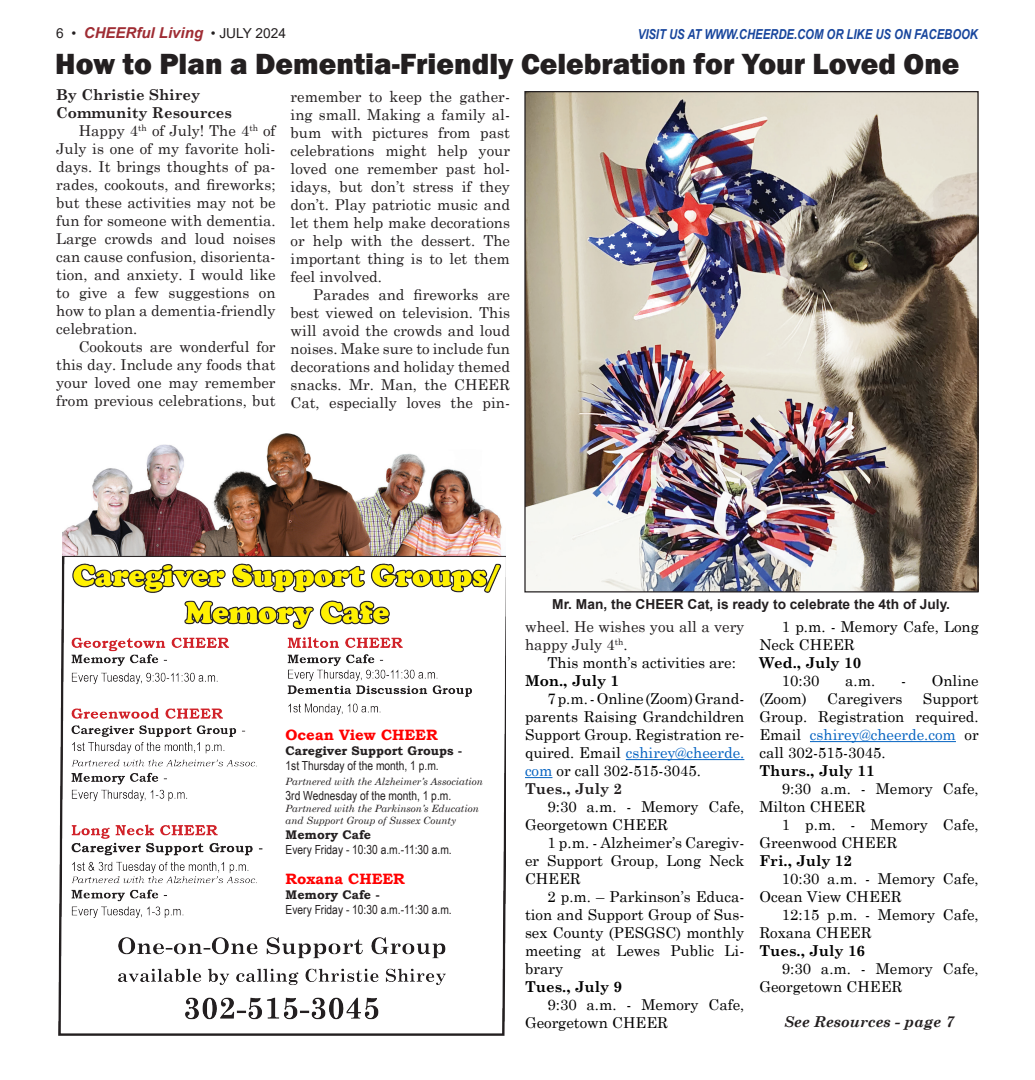
<style>
.page{position:relative;width:1035px;height:1080px;background:#fff}
.page>*{position:absolute;margin:0;border:0;box-sizing:border-box;transform-origin:0 0}
.t1{font:800 30px "Franklin Gothic";color:#231f20}
.No_Spacing{font:15px/18px "Century Schoolbook";color:#231f20;text-align:justify}
.No_Spacing-2{font:15px/18px "Century Schoolbook";color:#000}
.No_Spacing-3{font:700 15px "Century Schoolbook";color:#000}
.No_Spacing-4{font:700 15px "Century Schoolbook";color:#231f20}
.t2{font:italic 700 15px "Arial";color:#9f2c33}
.t3{font:700 15px "Bookman Old Style";color:#f00}
.t4{font:italic 700 15px "Century Schoolbook";color:#231f20}
.t5{font:700 13.75px "Arial";color:#231f20}
.t6{font:italic 700 13.75px "Arial Narrow";color:#18469d}
.t7{font:12.5px/15px "Arial Narrow";color:#231f20}
.t8{font:700 12.5px "Bookman Old Style";color:#231f20}
.t9{font:italic 10px "Century Schoolbook";color:#231f20}
.s1{font-weight:400;font-style:normal;font-size:13.75px;color:#231f20}
.s2{font-family:"Bookman Old Style";font-weight:700}
.s3{color:#0563c1}
</style>
<div class="page">
<img style="left:59px;top:434px;width:447px;height:601px">
<div style="left:285px;top:724px;width:210px;height:199px;background:#fff"></div>
<hr style="left:626px;top:759px;width:118px;height:1px;background:#0563c1">
<svg style="left:525px;top:777px;width:27px;height:1px"></svg>
<hr style="left:810px;top:741px;width:146px;height:1px;background:#0563c1">
<img style="left:526px;top:93px;width:451px;height:497px">
<p class="t2" style="left:56px;top:23px;width:231px"><span class="s1">6 •</span> CHEERful Living <span class="s1">• JULY 2024</span></p>
<p class="t6" style="left:638px;top:24px;width:342px">VISIT US AT WWW.CHEERDE.COM OR LIKE US ON FACEBOOK</p>
<p class="t1" style="left:55px;top:44px;width:906px">How to Plan a Dementia-Friendly Celebration for Your Loved One</p>
<p class="No_Spacing-4" style="left:56px;top:83px;width:146px">By Christie Shirey</p>
<p class="No_Spacing-4" style="left:56px;top:101px;width:177px">Community Resources</p>
<p class="No_Spacing" style="left:56px;top:121px;width:221px;text-indent:22px">Happy 4<sup>th</sup> of July! The 4<sup>th</sup> of July is one of my favorite holi&shy;days. It brings thoughts of pa&shy;rades, cookouts, and fireworks; but these activities may not be fun for someone with dementia.<br>Large crowds and loud noises can cause confusion, disorienta&shy;tion, and anxiety. I would like to give a few suggestions on how to plan a dementia-friendly celebration.</p>
<p class="No_Spacing" style="left:56px;top:337px;width:221px;text-indent:22px">Cookouts are wonderful for this day. Include any foods that your loved one may remember from previous celebrations, but</p>
<p class="No_Spacing" style="left:291px;top:86px;width:221px">remember to keep the gather&shy;ing small. Making a family al&shy;bum with pictures from past celebrations might help your loved one remember past hol&shy;idays, but don’t stress if they don’t. Play patriotic music and let them help make decorations or help with the dessert. The important thing is to let them feel involved.</p>
<p class="No_Spacing" style="left:291px;top:284px;width:221px;text-indent:22px">Parades and fireworks are best viewed on television. This will avoid the crowds and loud noises. Make sure to include fun decorations and holiday themed snacks. Mr. Man, the CHEER Cat, especially loves the pin-</p>
<p class="t3" style="left:286px;top:724px;width:154px">Ocean View CHEER</p>
<p class="t7" style="left:286px;top:742px;width:178px"><span class="s2">Caregiver Support Groups -<br></span>1st Thursday of the month, 1 p.m.</p>
<p class="t9" style="left:286px;top:774px;width:199px">Partnered with the Alzheimer’s Association</p>
<p class="t7" style="left:286px;top:787px;width:167px">3rd Wednesday of the month, 1 p.m.</p>
<p class="t9" style="left:286px;top:801px;width:195px">Partnered with the Parkinson’s Education</p>
<p class="t9" style="left:286px;top:813px;width:172px">and Support Group of Sussex County</p>
<p class="t8" style="left:286px;top:826px;width:87px">Memory Cafe</p>
<p class="t7" style="left:286px;top:841px;width:168px">Every Friday - 10:30 a.m.-11:30 a.m.</p>
<p class="t3" style="left:286px;top:868px;width:121px">Roxana CHEER</p>
<p class="t7" style="left:286px;top:886px;width:168px"><span class="s2">Memory Cafe -<br></span>Every Friday - 10:30 a.m.-11:30 a.m.</p>
<p class="t5" style="left:552px;top:595px;width:399px">Mr. Man, the CHEER Cat, is ready to celebrate the 4th of July.</p>
<p class="No_Spacing" style="left:525px;top:616px;width:221px">wheel. He wishes you all a very happy July 4<sup>th</sup>.</p>
<p class="No_Spacing-2" style="left:548px;top:652px;width:190px">This month’s activities are:</p>
<p class="No_Spacing-3" style="left:525px;top:669px;width:96px">Mon., July 1</p>
<p class="No_Spacing-2" style="left:525px;top:688px;width:221px;text-align:justify;text-indent:22px">7 p.m. - Online (Zoom) Grand&shy;parents Raising Grandchildren Support Group. Registration re&shy;quired. Email <span class="s3">cshirey@cheerde. com</span> or call 302-515-3045.</p>
<p class="No_Spacing-4" style="left:525px;top:777px;width:99px">Tues., July 2</p>
<p class="No_Spacing-2" style="left:525px;top:796px;width:221px;text-indent:22px">9:30 a.m. - Memory Cafe,<br>Georgetown CHEER</p>
<p class="No_Spacing-2" style="left:525px;top:832px;width:221px;text-align:justify;text-indent:22px">1 p.m. - Alzheimer’s Caregiv&shy;er Support Group, Long Neck CHEER</p>
<p class="No_Spacing-2" style="left:525px;top:886px;width:221px;text-align:justify;text-indent:22px">2 p.m. – Parkinson’s Educa&shy;tion and Support Group of Sus&shy;sex County (PESGSC) monthly meeting at Lewes Public Li&shy;brary</p>
<p class="No_Spacing-3" style="left:525px;top:975px;width:99px">Tues., July 9</p>
<p class="No_Spacing-2" style="left:525px;top:994px;width:221px;text-indent:22px">9:30 a.m. - Memory Cafe,<br>Georgetown CHEER</p>
<p class="No_Spacing-2" style="left:759px;top:616px;width:221px;text-indent:22px">1 p.m. - Memory Cafe, Long<br>Neck CHEER</p>
<p class="No_Spacing-3" style="left:759px;top:651px;width:103px">Wed., July 10</p>
<p class="No_Spacing-2" style="left:782px;top:670px;width:39px">10:30</p>
<p class="No_Spacing-2" style="left:845px;top:670px;width:32px">a.m.</p>
<p class="No_Spacing-2" style="left:901px;top:670px;width:79px">- Online</p>
<p class="No_Spacing-2" style="left:759px;top:688px;width:49px">(Zoom)</p>
<p class="No_Spacing-2" style="left:827px;top:688px;width:77px">Caregivers</p>
<p class="No_Spacing-2" style="left:759px;top:688px;width:221px;text-align:justify;text-indent:164px">Support Group. Registration required.<br>Email <span class="s3">cshirey@cheerde.com</span> or call 302-515-3045.</p>
<p class="No_Spacing-3" style="left:759px;top:759px;width:117px">Thurs., July 11</p>
<p class="No_Spacing-2" style="left:759px;top:778px;width:221px;text-indent:22px">9:30 a.m. - Memory Cafe,<br>Milton CHEER</p>
<p class="No_Spacing-2" style="left:759px;top:814px;width:221px;text-indent:22px">1 p.m. - Memory Cafe,<br>Greenwood CHEER</p>
<p class="No_Spacing-3" style="left:759px;top:849px;width:94px">Fri., July 12</p>
<p class="No_Spacing-2" style="left:759px;top:868px;width:221px;text-indent:22px">10:30 a.m. - Memory Cafe,<br>Ocean View CHEER</p>
<p class="No_Spacing-2" style="left:759px;top:904px;width:221px;text-indent:22px">12:15 p.m. - Memory Cafe,<br>Roxana CHEER</p>
<p class="No_Spacing-3" style="left:759px;top:939px;width:107px">Tues., July 16</p>
<p class="No_Spacing-2" style="left:759px;top:958px;width:221px;text-indent:22px">9:30 a.m. - Memory Cafe,<br>Georgetown CHEER</p>
<p class="t4" style="left:784px;top:1010px;width:172px">See Resources - page 7</p>
</div>
